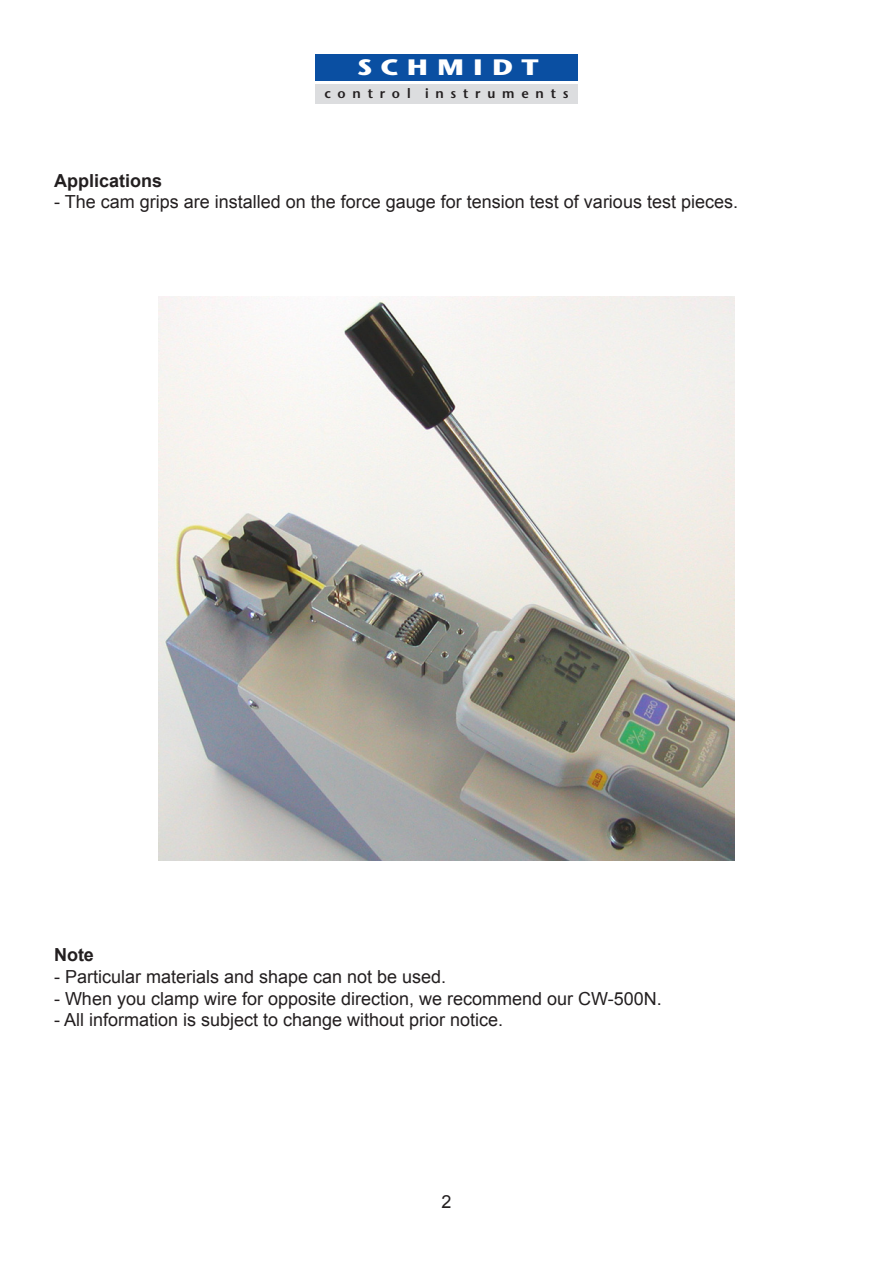
<style>
.page{position:relative;width:893px;height:1263px;background:#fff}
.page>*{position:absolute;margin:0;border:0;box-sizing:border-box;transform-origin:0 0}
.t1{font:700 22.35px "Stone Sans";letter-spacing:.33em;color:#fff;scale:1.22 1}
.t2{font:18px "Arial";color:#231f20}
.t3{font:700 18px "Arial";color:#231f20}
.t4{font:600 13.5px "Stone Sans";letter-spacing:.5em;color:#231f20}
</style>
<div class="page">
<div style="left:315px;top:54px;width:263px;height:27px;background:#0a4fa2"></div>
<div style="left:315px;top:84px;width:263px;height:19px;background:#dcdddf"></div>
<img style="left:158px;top:297px;width:576px;height:563px">
<p class="t1" style="left:357px;top:54px;width:150px">SCHMIDT</p>
<p class="t4" style="left:324px;top:85px;width:246px">control instruments</p>
<p class="t3" style="left:54px;top:168px;width:110px">Applications</p>
<p class="t2" style="left:54px;top:190px;width:685px">- The cam grips are installed on the force gauge for tension test of various test pieces.</p>
<p class="t3" style="left:54px;top:943px;width:41px">Note</p>
<p class="t2" style="left:54px;top:965px;width:394px">- Particular materials and shape can not be used.</p>
<p class="t2" style="left:54px;top:986px;width:609px">- When you clamp wire for opposite direction, we recommend our CW-500N.</p>
<p class="t2" style="left:54px;top:1008px;width:451px">- All information is subject to change without prior notice.</p>
<p class="t2" style="left:441px;top:1189px;width:12px">2</p>
</div>
